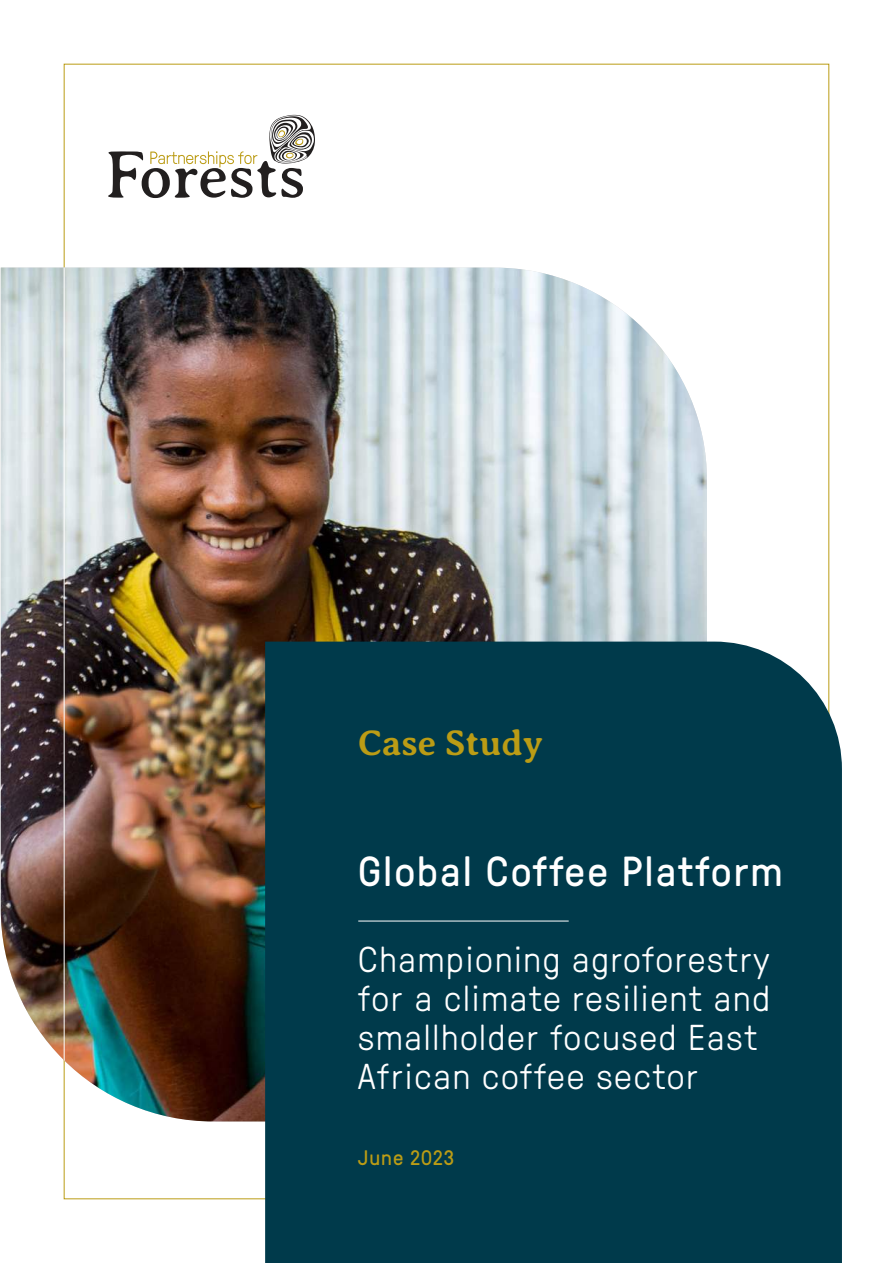
<style>
.page{position:relative;width:893px;height:1263px;background:#fff}
.page>*{position:absolute;margin:0;border:0;box-sizing:border-box;transform-origin:0 0}
.t1{font:42px "GT Pressura";letter-spacing:.05em;color:#fff}
.t2{font:300 36px/39px "GT Pressura";letter-spacing:.05em;color:#fff}
.t3{font:700 36px "Averia Serif Libre";color:#bb9c15}
.t4{font:21px "GT Pressura";letter-spacing:.05em;color:#bb9c15}
</style>
<div class="page">
<img style="left:1px;top:268px;width:62px;height:791px">
<svg style="left:108px;top:115px;width:207px;height:83px"></svg>
<div style="left:265px;top:642px;width:577px;height:621px;background:#003a4b"></div>
<img style="left:63px;top:268px;width:644px;height:853px">
<p class="t3" style="left:358px;top:728px;width:186px">Case Study</p>
<p class="t1" style="left:358px;top:856px;width:426px">Global Coffee Platform</p>
<p class="t2" style="left:358px;top:943px;width:413px">Championing agroforestry for a climate resilient and smallholder focused East<br>African coffee sector</p>
<p class="t4" style="left:358px;top:1150px;width:97px">June 2023</p>
</div>
